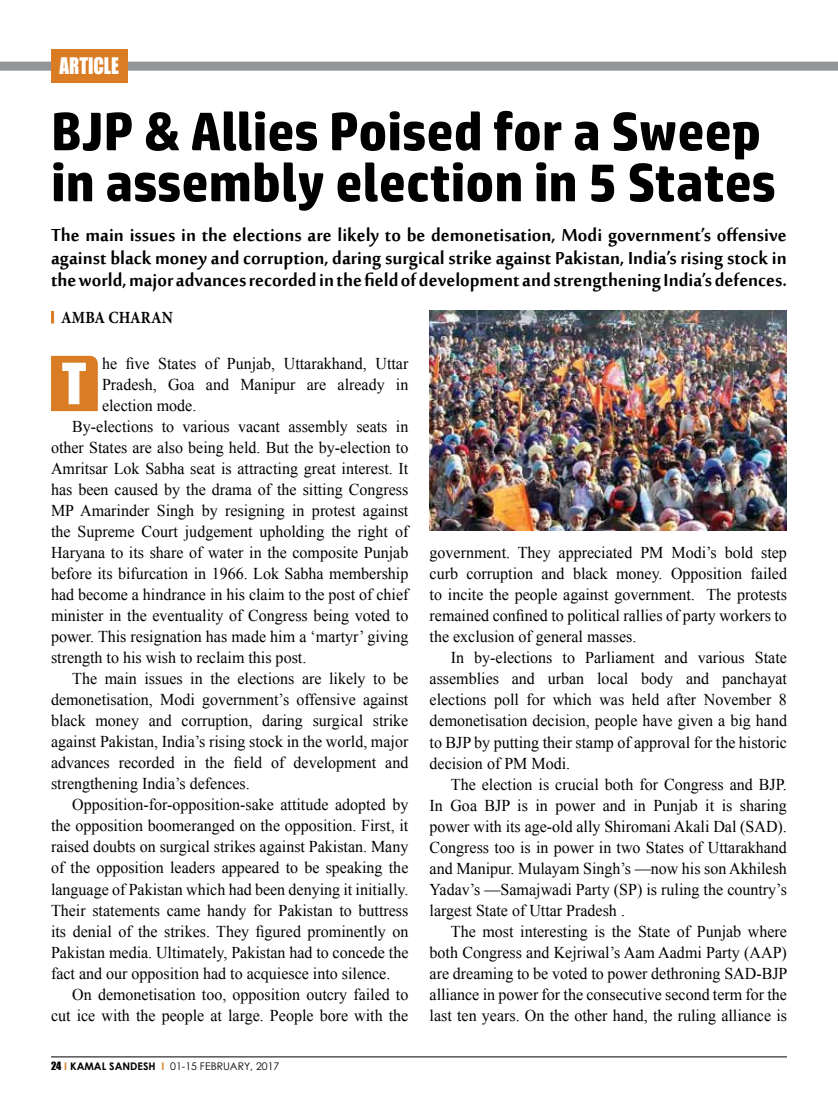
<style>
.page{position:relative;width:838px;height:1106px;background:#fff}
.page>*{position:absolute;margin:0;border:0;box-sizing:border-box;transform-origin:0 0}
.t1{font:700 54px/51px "HP Simplified";color:#000}
.t2{font:52.5px "Impact";color:#fff}
.t3{font:700 24px/22.5px "Sakkal Majalla";color:#000;text-align:justify;scale:.96 1}
.t4{font:21px "Impact";color:#fff;scale:.9 1}
.t5{font:700 17.1px "Minion Pro";letter-spacing:.01em;color:#000;scale:.88 1}
.t6{font:16.5px/21px "Times New Roman";color:#000;text-align:justify}
.t7{font:10.5px "Century Gothic";color:#000}
.s1{font-family:"Impact"}
.s2{font-weight:700;color:#da7c24}
.s3{font-weight:700}
</style>
<div class="page">
<hr style="left:51px;top:1056px;width:736px;height:1px;background:#000">
<div style="left:0;top:62px;width:838px;height:9px;background:#939598"></div>
<div style="left:51px;top:356px;width:47px;height:55px;background:#da7c24"></div>
<svg style="left:51px;top:311px;width:3px;height:12px"></svg>
<div style="left:51px;top:49px;width:76px;height:34px;background:#da7c24"></div>
<img style="left:429px;top:310px;width:358px;height:220px">
<p class="t4" style="left:60px;top:50px;width:68px">ARTICLE</p>
<h1 class="t1" style="left:51px;top:105px;width:726px">BJP &amp; Allies Poised for a Sweep in assembly election in 5 States</h1>
<p class="t3" style="left:51px;top:225px;width:768px">The main issues in the elections are likely to be demonetisation, Modi government’s offensive against black money and corruption, daring surgical strike against Pakistan, India’s rising stock in the world, major advances recorded in the field of development and strengthening India’s defences.</p>
<p class="t5" style="left:61px;top:306px;width:128px">AMBA CHARAN</p>
<p class="t6" style="left:102px;top:353px;width:308px">he five States of Punjab, Uttarakhand, Uttar</p>
<p class="t6" style="left:102px;top:374px;width:308px">Pradesh, Goa and Manipur are already in</p>
<p class="t6" style="left:102px;top:395px;width:96px">election mode.</p>
<p class="t6" style="left:72px;top:416px;width:337px">By-elections to various vacant assembly seats in</p>
<p class="t6" style="left:51px;top:437px;width:359px">other States are also being held. But the by-election to</p>
<p class="t6" style="left:51px;top:458px;width:359px">Amritsar Lok Sabha seat is attracting great interest. It</p>
<p class="t6" style="left:51px;top:479px;width:359px">has been caused by the drama of the sitting Congress</p>
<p class="t6" style="left:51px;top:500px;width:359px">MP Amarinder Singh by resigning in protest against</p>
<p class="t6" style="left:51px;top:521px;width:359px">the Supreme Court judgement upholding the right of</p>
<p class="t6" style="left:51px;top:542px;width:359px">Haryana to its share of water in the composite Punjab</p>
<p class="t6" style="left:51px;top:563px;width:359px">before its bifurcation in 1966. Lok Sabha membership</p>
<p class="t6" style="left:51px;top:584px;width:359px">had become a hindrance in his claim to the post of chief</p>
<p class="t6" style="left:51px;top:605px;width:359px">minister in the eventuality of Congress being voted to</p>
<p class="t6" style="left:51px;top:626px;width:359px">power. This resignation has made him a ‘martyr’ giving</p>
<p class="t6" style="left:51px;top:647px;width:257px">strength to his wish to reclaim this post.</p>
<p class="t6" style="left:72px;top:668px;width:337px">The main issues in the elections are likely to be</p>
<p class="t6" style="left:51px;top:689px;width:359px">demonetisation, Modi government’s offensive against</p>
<p class="t6" style="left:51px;top:710px;width:359px">black money and corruption, daring surgical strike</p>
<p class="t6" style="left:51px;top:731px;width:359px">against Pakistan, India’s rising stock in the world, major</p>
<p class="t6" style="left:51px;top:752px;width:359px">advances recorded in the field of development and</p>
<p class="t6" style="left:51px;top:773px;width:200px">strengthening India’s defences.</p>
<p class="t6" style="left:72px;top:794px;width:337px">Opposition-for-opposition-sake attitude adopted by</p>
<p class="t6" style="left:51px;top:815px;width:359px">the opposition boomeranged on the opposition. First, it</p>
<p class="t6" style="left:51px;top:836px;width:359px">raised doubts on surgical strikes against Pakistan. Many</p>
<p class="t6" style="left:51px;top:857px;width:359px">of the opposition leaders appeared to be speaking the</p>
<p class="t6" style="left:51px;top:878px;width:359px">language of Pakistan which had been denying it initially.</p>
<p class="t6" style="left:51px;top:899px;width:359px">Their statements came handy for Pakistan to buttress</p>
<p class="t6" style="left:51px;top:920px;width:359px">its denial of the strikes. They figured prominently on</p>
<p class="t6" style="left:51px;top:941px;width:359px">Pakistan media. Ultimately, Pakistan had to concede the</p>
<p class="t6" style="left:51px;top:962px;width:341px">fact and our opposition had to acquiesce into silence.</p>
<p class="t6" style="left:72px;top:983px;width:337px">On demonetisation too, opposition outcry failed to</p>
<p class="t6" style="left:51px;top:1004px;width:359px">cut ice with the people at large. People bore with the</p>
<h2 class="t2" style="left:62px;top:343px;width:25px">T</h2>
<p class="t7" style="left:51px;top:1058px;width:230px"><span class="s1">24</span> <span class="s2">I</span> <span class="s3">KAMAL SANDESH</span> <span class="s2">I</span> 01-15 FEBRUARY, 2017</p>
<p class="t6" style="left:429px;top:542px;width:359px">government. They appreciated PM Modi’s bold step curb corruption and black money. Opposition failed to incite the people against government. The protests remained confined to political rallies of party workers to the exclusion of general masses.</p>
<p class="t6" style="left:429px;top:647px;width:359px;text-indent:21px">In by-elections to Parliament and various State assemblies and urban local body and panchayat elections poll for which was held after November 8 demonetisation decision, people have given a big hand to BJP by putting their stamp of approval for the historic decision of PM Modi.</p>
<p class="t6" style="left:429px;top:773px;width:359px;text-indent:21px">The election is crucial both for Congress and BJP.<br>In Goa BJP is in power and in Punjab it is sharing power with its age-old ally Shiromani Akali Dal (SAD).<br>Congress too is in power in two States of Uttarakhand and Manipur. Mulayam Singh’s —now his son Akhilesh Yadav’s —Samajwadi Party (SP) is ruling the country’s largest State of Uttar Pradesh .</p>
<p class="t6" style="left:429px;top:920px;width:359px;text-indent:21px">The most interesting is the State of Punjab where both Congress and Kejriwal’s Aam Aadmi Party (AAP) are dreaming to be voted to power dethroning SAD-BJP alliance in power for the consecutive second term for the last ten years. On the other hand, the ruling alliance is</p>
</div>
